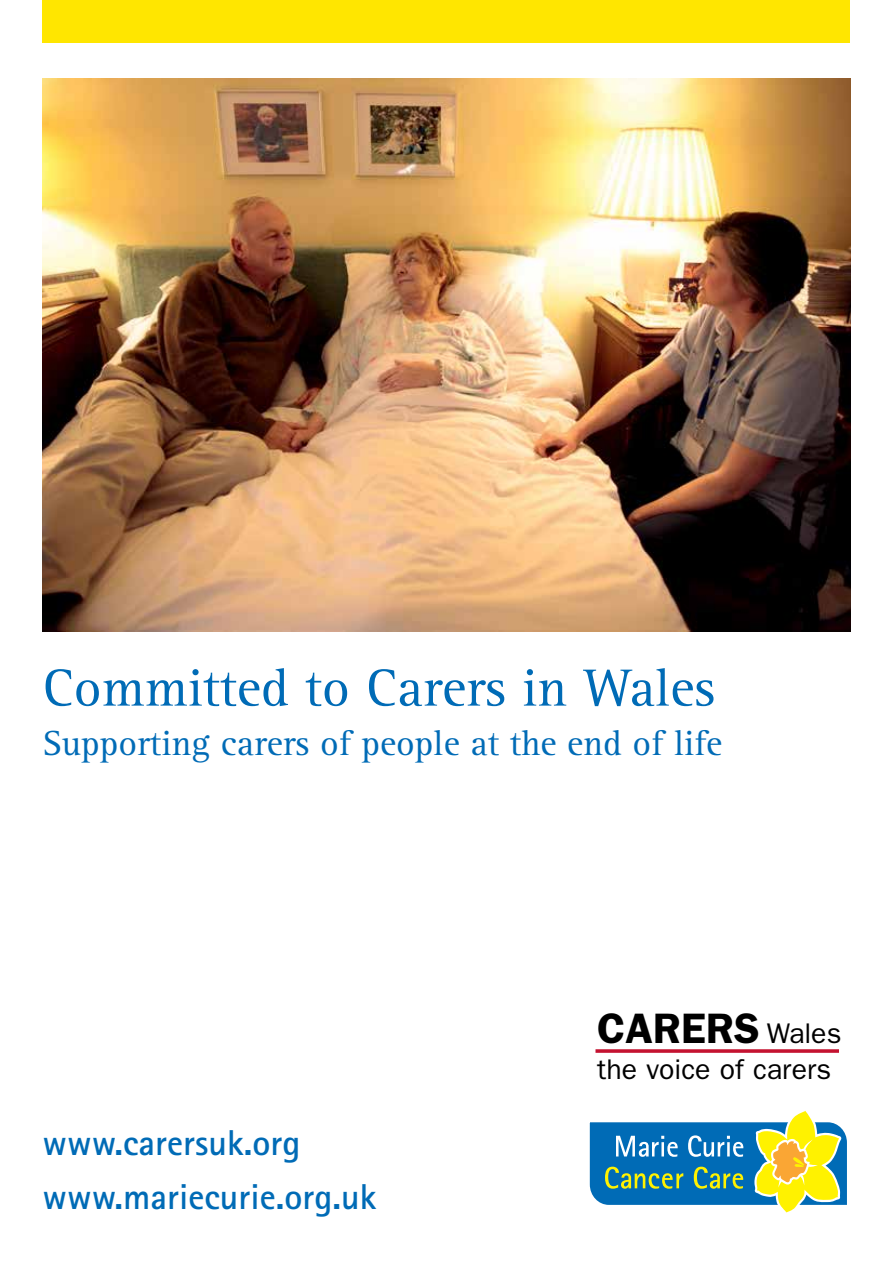
<style>
.page{position:relative;width:893px;height:1263px;background:#fff}
.page>*{position:absolute;margin:0;border:0;box-sizing:border-box;transform-origin:0 0}
.t1{font:54px "Rotis Serif";color:#006bb6}
.t2{font:600 42.75px "Franklin Gothic";color:#000}
.t3{font:36px "Rotis Serif";color:#006bb6}
.t4{font:700 36px "Rotis Sans Serif";color:#006bb6}
.t5{font:28.5px "Franklin Gothic";color:#000}
.s1{font-weight:400;font-size:28.5px}
</style>
<div class="page">
<hr style="left:595px;top:1002px;width:234px;height:1px;background:#c41230">
<svg style="left:595px;top:1049px;width:244px;height:4px"></svg>
<hr style="left:589px;top:1262px;width:256px;height:1px;background:#c41230">
<img style="left:43px;top:79px;width:807px;height:552px">
<svg style="left:589px;top:1110px;width:258px;height:103px"></svg>
<div style="left:43px;top:0;width:807px;height:43px;background:#ffe600"></div>
<h1 class="t1" style="left:43px;top:657px;width:674px">Committed to Carers in Wales</h1>
<p class="t3" style="left:43px;top:722px;width:681px">Supporting carers of people at the end of life</p>
<p class="t4" style="left:43px;top:1120px;width:259px">www.carersuk.org</p>
<p class="t4" style="left:43px;top:1173px;width:335px">www.mariecurie.org.uk</p>
<p class="t2" style="left:597px;top:1003px;width:246px">CARERS <span class="s1">Wales</span></p>
<p class="t5" style="left:597px;top:1053px;width:235px">the voice of carers</p>
</div>
